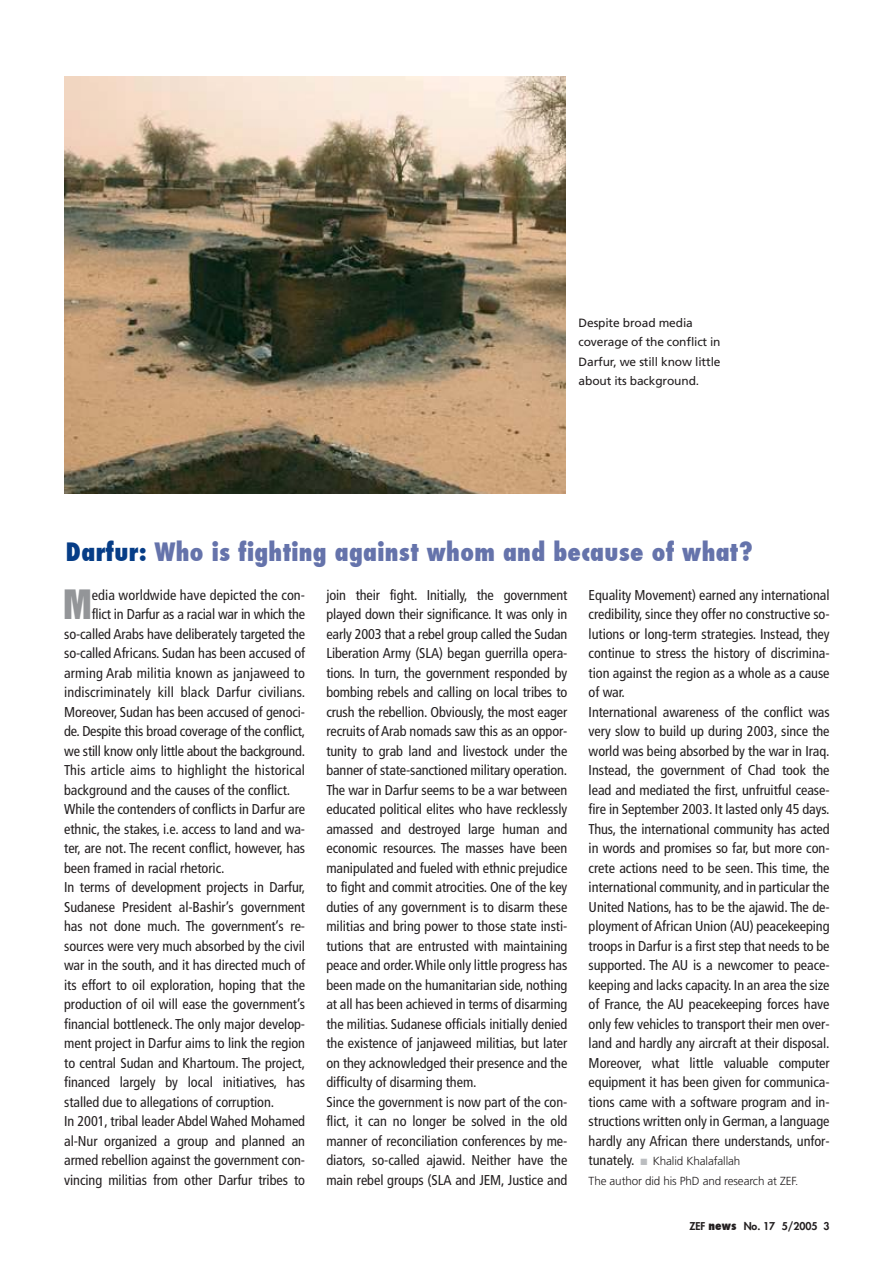
<style>
.page{position:relative;width:893px;height:1263px;background:#fff}
.page>*{position:absolute;margin:0;border:0;box-sizing:border-box;transform-origin:0 0}
.t1{font:37.05px "Helvetica Inserat";color:#939598}
.t2{font:800 condensed 24.75px "Futura";letter-spacing:.015em;color:#6573ab}
.t3{font:condensed 14.25px/19.5px "Frutiger";letter-spacing:-.005em;color:#231f20}
.t4{font:12px/19.5px "Frutiger";letter-spacing:-.01em;color:#231f20}
.t5{font:300 11.7px/19.5px "Frutiger";letter-spacing:-.01em;color:#231f20;text-align:center}
.t6{font:800 10.5px "Futura";letter-spacing:-.005em;color:#231f20}
.s1{color:#063d87}
.s2{font-stretch:condensed;font-size:12px}
</style>
<div class="page">
<img style="left:64px;top:76px;width:502px;height:418px">
<p class="t4" style="left:579px;top:314px;width:143px">Despite broad media coverage of the conflict in<br>Darfur, we still know little about its background.</p>
<h2 class="t2" style="left:66px;top:536px;width:689px"><span class="s1">Darfur:</span> Who is fighting against whom and because of what?</h2>
<h1 class="t1" style="left:63px;top:590px;width:30px">M</h1>
<p class="t3" style="left:92px;top:586px;width:215px">edia worldwide have depicted the con-</p>
<p class="t3" style="left:92px;top:606px;width:215px">flict in Darfur as a racial war in which the</p>
<p class="t3" style="left:64px;top:625px;width:242px">so-called Arabs have deliberately targeted the</p>
<p class="t3" style="left:64px;top:645px;width:242px">so-called Africans. Sudan has been accused of</p>
<p class="t3" style="left:64px;top:664px;width:242px">arming Arab militia known as janjaweed to</p>
<p class="t3" style="left:64px;top:684px;width:242px">indiscriminately kill black Darfur civilians.</p>
<p class="t3" style="left:64px;top:703px;width:242px">Moreover, Sudan has been accused of genoci-</p>
<p class="t3" style="left:64px;top:723px;width:242px">de. Despite this broad coverage of the conflict,</p>
<p class="t3" style="left:64px;top:742px;width:242px">we still know only little about the background.</p>
<p class="t3" style="left:64px;top:762px;width:242px">This article aims to highlight the historical</p>
<p class="t3" style="left:64px;top:781px;width:228px">background and the causes of the conflict.</p>
<p class="t3" style="left:64px;top:801px;width:242px">While the contenders of conflicts in Darfur are</p>
<p class="t3" style="left:64px;top:820px;width:242px">ethnic, the stakes, i.e. access to land and wa-</p>
<p class="t3" style="left:64px;top:840px;width:242px">ter, are not. The recent conflict, however, has</p>
<p class="t3" style="left:64px;top:859px;width:162px">been framed in racial rhetoric.</p>
<p class="t3" style="left:64px;top:879px;width:242px">In terms of development projects in Darfur,</p>
<p class="t3" style="left:64px;top:898px;width:242px">Sudanese President al-Bashir’s government</p>
<p class="t3" style="left:64px;top:918px;width:242px">has not done much. The government’s re-</p>
<p class="t3" style="left:64px;top:937px;width:242px">sources were very much absorbed by the civil</p>
<p class="t3" style="left:64px;top:957px;width:242px">war in the south, and it has directed much of</p>
<p class="t3" style="left:64px;top:976px;width:242px">its effort to oil exploration, hoping that the</p>
<p class="t3" style="left:64px;top:996px;width:242px">production of oil will ease the government’s</p>
<p class="t3" style="left:64px;top:1015px;width:242px">financial bottleneck. The only major develop-</p>
<p class="t3" style="left:64px;top:1035px;width:242px">ment project in Darfur aims to link the region</p>
<p class="t3" style="left:64px;top:1054px;width:242px">to central Sudan and Khartoum. The project,</p>
<p class="t3" style="left:64px;top:1074px;width:242px">financed largely by local initiatives, has</p>
<p class="t3" style="left:64px;top:1093px;width:212px">stalled due to allegations of corruption.</p>
<p class="t3" style="left:64px;top:1113px;width:242px">In 2001, tribal leader Abdel Wahed Mohamed</p>
<p class="t3" style="left:64px;top:1132px;width:242px">al-Nur organized a group and planned an</p>
<p class="t3" style="left:64px;top:1152px;width:242px">armed rebellion against the government con-</p>
<p class="t3" style="left:64px;top:1171px;width:242px">vincing militias from other Darfur tribes to</p>
<p class="t3" style="left:326px;top:586px;width:242px">join their fight. Initially, the government played down their significance. It was only in early 2003 that a rebel group called the Sudan Liberation Army (SLA) began guerrilla opera&shy;tions. In turn, the government responded by bombing rebels and calling on local tribes to crush the rebellion. Obviously, the most eager recruits of Arab nomads saw this as an oppor&shy;tunity to grab land and livestock under the banner of state-sanctioned military operation.<br>The war in Darfur seems to be a war between educated political elites who have recklessly amassed and destroyed large human and economic resources. The masses have been manipulated and fueled with ethnic prejudice to fight and commit atrocities. One of the key duties of any government is to disarm these militias and bring power to those state insti&shy;tutions that are entrusted with maintaining peace and order.While only little progress has been made on the humanitarian side, nothing at all has been achieved in terms of disarming the militias. Sudanese officials initially denied the existence of janjaweed militias, but later on they acknowledged their presence and the difficulty of disarming them.<br>Since the government is now part of the con&shy;flict, it can no longer be solved in the old manner of reconciliation conferences by me&shy;diators, so-called ajawid. Neither have the main rebel groups (SLA and JEM, Justice and</p>
<p class="t3" style="left:589px;top:586px;width:242px">Equality Movement) earned any international credibility, since they offer no constructive so&shy;lutions or long-term strategies. Instead, they continue to stress the history of discrimina&shy;tion against the region as a whole as a cause of war.<br>International awareness of the conflict was very slow to build up during 2003, since the world was being absorbed by the war in Iraq.<br>Instead, the government of Chad took the lead and mediated the first, unfruitful cease&shy;fire in September 2003. It lasted only 45 days.<br>Thus, the international community has acted in words and promises so far, but more con&shy;crete actions need to be seen. This time, the international community, and in particular the United Nations, has to be the ajawid. The de&shy;ployment of African Union (AU) peacekeeping troops in Darfur is a first step that needs to be supported. The AU is a newcomer to peace&shy;keeping and lacks capacity. In an area the size of France, the AU peacekeeping forces have only few vehicles to transport their men over&shy;land and hardly any aircraft at their disposal.<br>Moreover, what little valuable computer equipment it has been given for communica&shy;tions came with a software program and in&shy;structions written only in German, a language hardly any African there understands, unfor&shy;tunately.</p>
<p class="t5" style="left:589px;top:1152px;width:211px">Khalid Khalafallah<br>The author did his PhD and research at ZEF.</p>
<p class="t6" style="left:689px;top:1221px;width:142px">ZEF <span class="s2">news</span> No. 17 5/2005 3</p>
</div>
